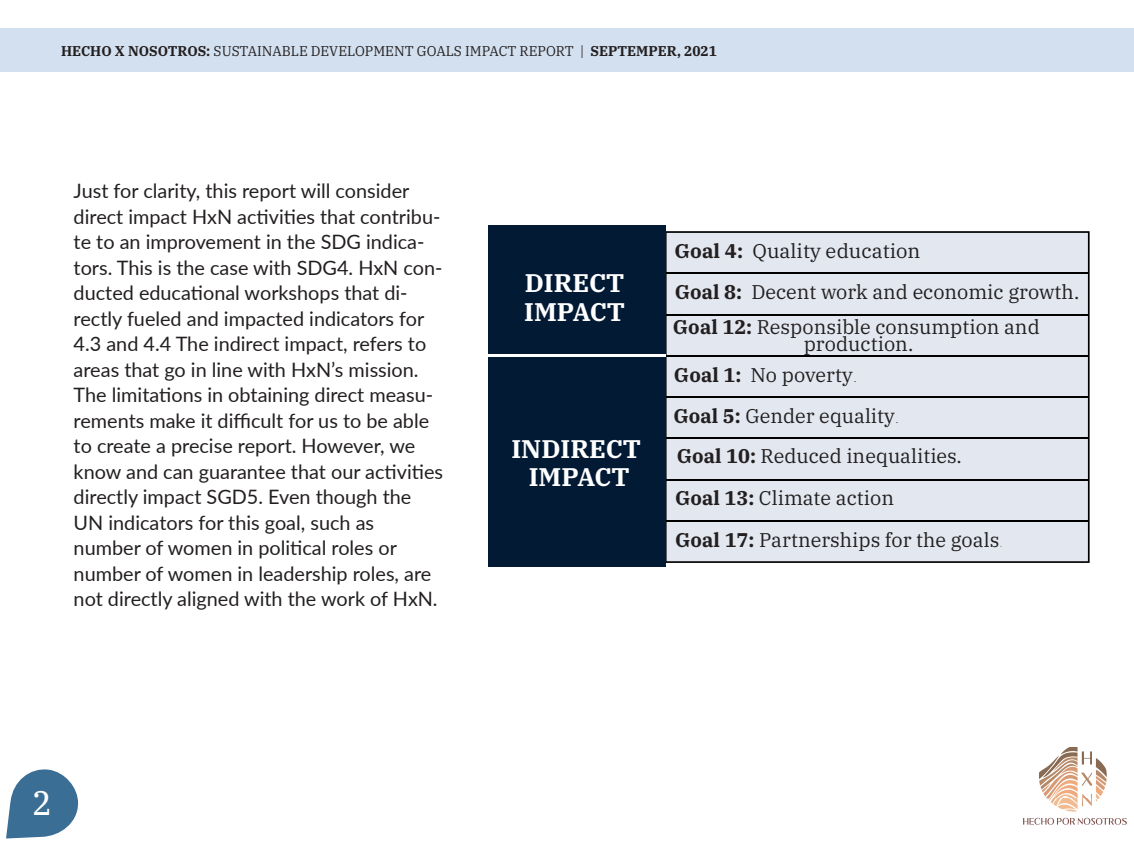
<style>
.page{position:relative;width:1134px;height:842px;background:#fff}
.page>*{position:absolute;margin:0;border:0;box-sizing:border-box;transform-origin:0 0}
.t1{font:34px "IBM Plex Serif Text";color:#fff;scale:.95 1}
.t2{font:700 25.5px/28.3px "IBM Plex Serif";color:#fff}
.t3{font:19.8px/25.5px "Lato";color:#231f20}
.t4{font:19.8px/41px "IBM Plex Serif";color:#231f20}
.t5{font:14.2px "IBM Plex Serif";color:#231f20;scale:.96 1}
.s1{font-weight:700}
.s2{font-weight:100}
.s3{font-weight:100;font-size:14.2px}
</style>
<div class="page">
<div style="left:666px;top:231px;width:423px;height:332px;background:#e3e8f0"></div>
<hr style="left:666px;top:272px;width:423px;height:2px;background:#000">
<hr style="left:666px;top:314px;width:423px;height:1px;background:#000">
<hr style="left:666px;top:355px;width:423px;height:2px;background:#000">
<hr style="left:666px;top:396px;width:423px;height:2px;background:#000">
<hr style="left:666px;top:437px;width:423px;height:2px;background:#000">
<hr style="left:666px;top:479px;width:423px;height:1px;background:#000">
<hr style="left:666px;top:520px;width:423px;height:2px;background:#000">
<div style="left:489px;top:225px;width:177px;height:341px;background:#031a35"></div>
<hr style="left:489px;top:354px;width:177px;height:2px;background:#fff">
<div style="left:0;top:28px;width:1134px;height:43px;background:#d3e0ef"></div>
<img style="left:1024px;top:747px;width:103px;height:77px">
<svg style="left:6px;top:769px;width:72px;height:69px"></svg>
<p class="t5" style="left:61px;top:40px;width:685px"><span class="s1">HECHO X NOSOTROS:</span> SUSTAINABLE DEVELOPMENT GOALS IMPACT REPORT | <span class="s1">SEPTEMPER, 2021</span></p>
<p class="t3" style="left:74px;top:177px;width:371px">Just for clarity, this report will consider direct impact HxN activities that contribu&shy;te to an improvement in the SDG indica&shy;tors. This is the case with SDG4. HxN con&shy;ducted educational workshops that di&shy;rectly fueled and impacted indicators for 4.3 and 4.4 The indirect impact, refers to areas that go in line with HxN’s mission.<br>The limitations in obtaining direct measu&shy;rements make it difficult for us to be able to create a precise report. However, we know and can guarantee that our activities directly impact SGD5. Even though the UN indicators for this goal, such as number of women in political roles or number of women in leadership roles, are not directly aligned with the work of HxN.</p>
<p class="t2" style="left:524px;top:267px;width:102px">DIRECT<br>IMPACT</p>
<p class="t2" style="left:511px;top:433px;width:131px;text-align:center">INDIRECT<br>IMPACT</p>
<p class="t4" style="left:674px;top:229px;width:406px"><span class="s1">Goal 4:</span> Quality education<br><span class="s1">Goal 8:</span> Decent work and economic growth.</p>
<p class="t4" style="left:673px;top:317px;width:368px;line-height:17px;text-align:center"><span class="s1">Goal 12:</span> Responsible consumption and production.</p>
<p class="t4" style="left:673px;top:353px;width:228px"><span class="s1">Goal 1:</span> No poverty<span class="s2">.<br></span><span class="s1">Goal 5:</span> Gender equality<span class="s2">.</span></p>
<p class="t4" style="left:677px;top:434px;width:287px"><span class="s1">Goal 10:</span> Reduced inequalities.</p>
<p class="t4" style="left:675px;top:476px;width:221px"><span class="s1">Goal 13:</span> Climate action</p>
<p class="t4" style="left:675px;top:517px;width:329px"><span class="s1">Goal 17:</span> Partnerships for the goals<span class="s3">.</span></p>
<h1 class="t1" style="left:33px;top:776px;width:22px">2</h1>
</div>
